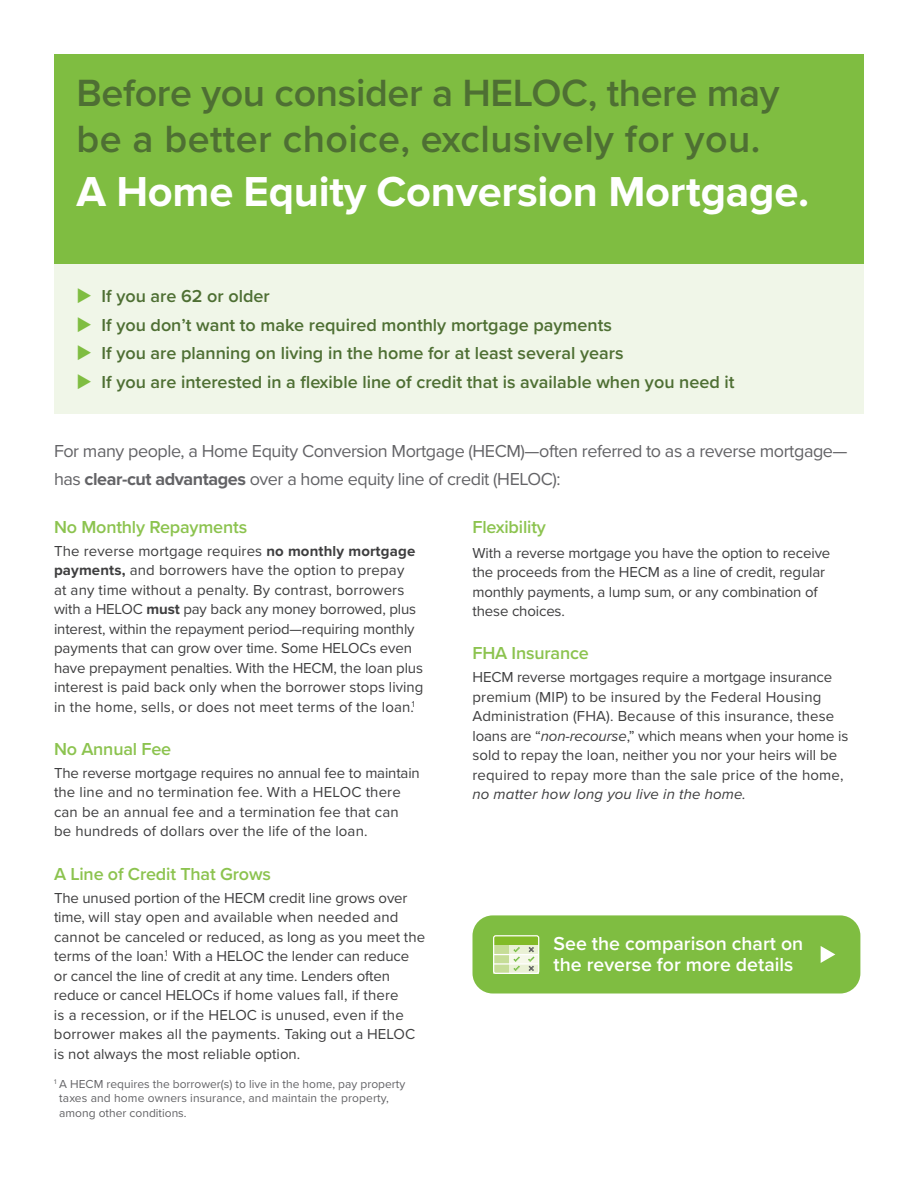
<style>
.page{position:relative;width:918px;height:1188px;background:#fff}
.page>*{position:absolute;margin:0;border:0;box-sizing:border-box;transform-origin:0 0}
.HEADLINE{font:700 43.35px "Proxima Nova";letter-spacing:-.005em;color:#fff}
.HEADLINE-2{font:600 39.3px/46px "Proxima Nova";letter-spacing:-.01em;color:#4e6f33}
.HEADLINE-3{font:600 19.5px "Proxima Nova";color:#fff}
.COPY{font:600 18px "Proxima Nova";color:#4e6f33}
.COPY-2{font:18px/28.5px "Proxima Nova";letter-spacing:-.025em;color:#636366}
.COPY-3{font:600 18px "Proxima Nova";letter-spacing:-.01em;color:#8cc34f}
.COPY-4{font:15px/19.5px "Proxima Nova";color:#3e3e3f}
.COPY-5{font:12px/13.5px "Proxima Nova";color:#636366}
.s1{color:#7fbd41}
.s2{font-weight:700}
.s3{font-style:italic}
</style>
<div class="page">
<div style="left:54px;top:54px;width:810px;height:359px;background:#f0f6e8"></div>
<div style="left:54px;top:54px;width:810px;height:210px;background:#7fbd41"></div>
<div style="left:472px;top:915px;width:388px;height:79px;background:#7fbd41;border-radius:20px"></div>
<div style="left:494px;top:945px;width:45px;height:10px;background:#eaf1d5"></div>
<div style="left:494px;top:955px;width:45px;height:9px;background:#f6f8ea"></div>
<div style="left:494px;top:936px;width:45px;height:9px;background:#82bb27"></div>
<div style="left:494px;top:964px;width:45px;height:9px;background:#eaf1d5"></div>
<div style="left:494px;top:945px;width:15px;height:28px;background:#c6dd97"></div>
<hr style="left:494px;top:954px;width:45px;height:1px;background:#fff">
<hr style="left:494px;top:963px;width:45px;height:2px;background:#fff">
<div style="left:493px;top:935px;width:46px;height:39px;border:1px solid #fff;border-radius:2px"></div>
<svg style="left:513px;top:947px;width:7px;height:24px"></svg>
<svg style="left:528px;top:947px;width:7px;height:24px"></svg>
<svg style="left:821px;top:946px;width:14px;height:17px"></svg>
<p class="HEADLINE-2" style="left:76px;top:68px;width:705px">Before you consider a HELOC, there may be a better choice, exclusively for you.</p>
<p class="HEADLINE" style="left:76px;top:167px;width:734px">A Home Equity Conversion Mortgage.</p>
<p class="COPY" style="left:76px;top:283px;width:195px"><span class="s1">◆</span> If you are 62 or older</p>
<p class="COPY" style="left:76px;top:311px;width:537px"><span class="s1">◆</span> If you don’t want to make required monthly mortgage payments</p>
<p class="COPY" style="left:76px;top:340px;width:549px"><span class="s1">◆</span> If you are planning on living in the home for at least several years</p>
<p class="COPY" style="left:76px;top:368px;width:660px"><span class="s1">◆</span> If you are interested in a flexible line of credit that is available when you need it</p>
<p class="COPY-2" style="left:54px;top:436px;width:795px">For many people, a Home Equity Conversion Mortgage (HECM)—often referred to as a reverse mortgage— has <span class="s2">clear-cut advantages</span> over a home equity line of credit (HELOC):</p>
<p class="COPY-3" style="left:54px;top:513px;width:195px">No Monthly Repayments</p>
<p class="COPY-4" style="left:54px;top:540px;width:371px">The reverse mortgage requires <span class="s2">no monthly mortgage payments,</span> and borrowers have the option to prepay<br>at any time without a penalty. By contrast, borrowers with a HELOC <span class="s2">must</span> pay back any money borrowed, plus interest, within the repayment period—requiring monthly payments that can grow over time. Some HELOCs even have prepayment penalties. With the HECM, the loan plus interest is paid back only when the borrower stops living in the home, sells, or does not meet terms of the loan.<sup>1</sup></p>
<p class="COPY-3" style="left:54px;top:735px;width:119px">No Annual Fee</p>
<p class="COPY-4" style="left:54px;top:762px;width:367px">The reverse mortgage requires no annual fee to maintain the line and no termination fee. With a HELOC there can be an annual fee and a termination fee that can<br>be hundreds of dollars over the life of the loan.</p>
<p class="COPY-3" style="left:54px;top:860px;width:218px">A Line of Credit That Grows</p>
<p class="COPY-4" style="left:54px;top:887px;width:373px">The unused portion of the HECM credit line grows over time, will stay open and available when needed and cannot be canceled or reduced, as long as you meet the terms of the loan.<sup>1</sup> With a HELOC the lender can reduce or cancel the line of credit at any time. Lenders often reduce or cancel HELOCs if home values fall, if there<br>is a recession, or if the HELOC is unused, even if the borrower makes all the payments. Taking out a HELOC is not always the most reliable option.</p>
<p class="COPY-5" style="left:59px;top:1077px;width:347px;text-indent:-5px"><sup>1</sup> A HECM requires the borrower(s) to live in the home, pay property taxes and home owners insurance, and maintain the property,</p>
<p class="COPY-5" style="left:59px;top:1105px;width:129px">among other conditions.</p>
<p class="COPY-3" style="left:472px;top:513px;width:75px">Flexibility</p>
<p class="COPY-4" style="left:472px;top:542px;width:359px">With a reverse mortgage you have the option to receive the proceeds from the HECM as a line of credit, regular monthly payments, a lump sum, or any combination of these choices.</p>
<p class="COPY-3" style="left:472px;top:640px;width:118px">FHA Insurance</p>
<p class="COPY-4" style="left:472px;top:667px;width:378px">HECM reverse mortgages require a mortgage insurance premium (MIP) to be insured by the Federal Housing Administration (FHA). Because of this insurance, these loans are “<span class="s3">non-recourse</span>,” which means when your home is sold to repay the loan, neither you nor your heirs will be required to repay more than the sale price of the home, <span class="s3">no matter how long you live in the home.</span></p>
<p class="HEADLINE-3" style="left:554px;top:929px;width:251px">See the comparison chart on</p>
<p class="HEADLINE-3" style="left:554px;top:950px;width:241px">the reverse for more details</p>
</div>
